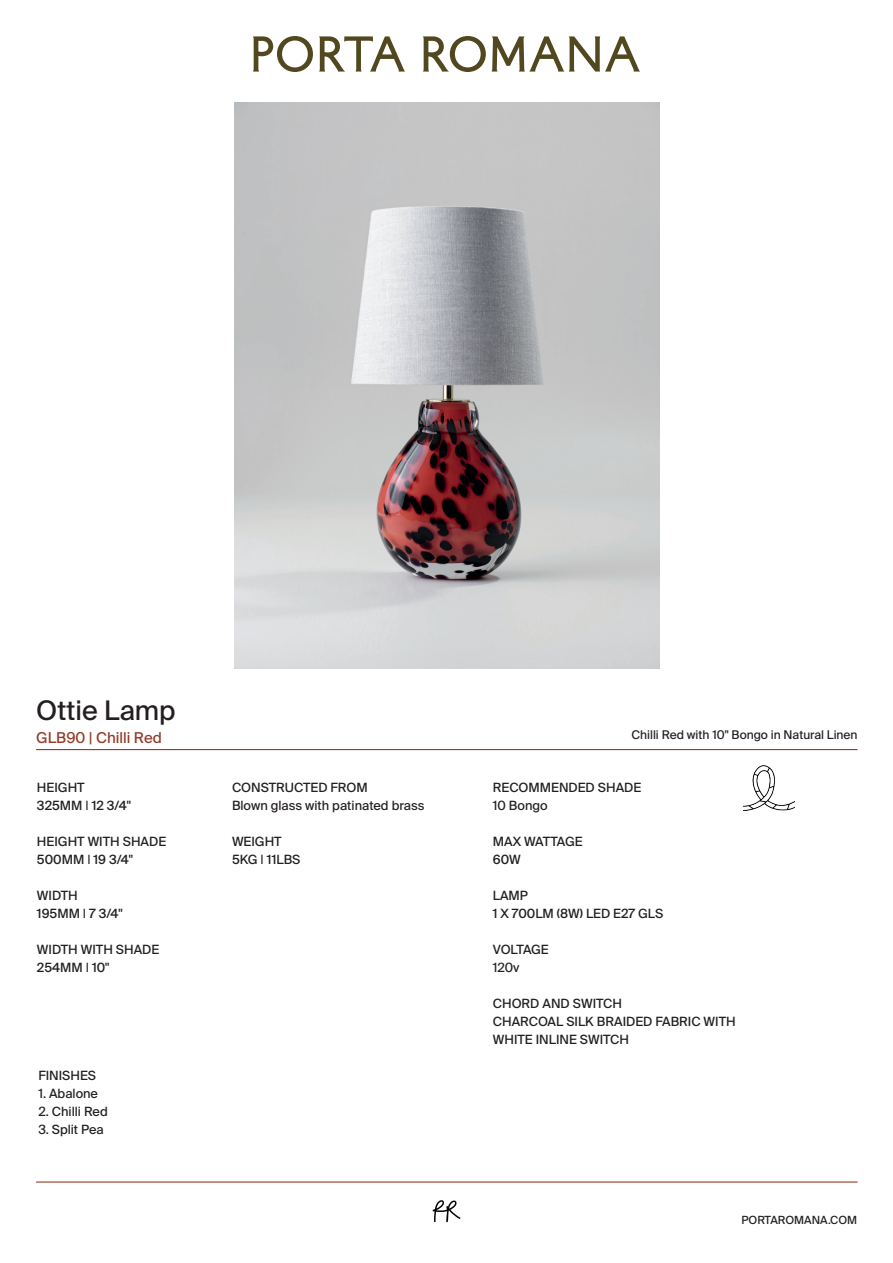
<style>
.page{position:relative;width:893px;height:1263px;background:#fff}
.page>*{position:absolute;margin:0;border:0;box-sizing:border-box;transform-origin:0 0}
.t1{font:27px "Suisse Intl";color:#231f20}
.t2{font:15px "Suisse Intl";color:#943b2a}
.t3{font:12.75px/18px "Suisse Intl";color:#231f20}
.t4{font:12px "Suisse Intl";color:#231f20}
.t5{font:11.25px "Suisse Intl";color:#231f20}
</style>
<div class="page">
<hr style="left:36px;top:749px;width:822px;height:1px;background:#943b2a">
<img style="left:234px;top:102px;width:425px;height:566px">
<svg style="left:253px;top:36px;width:60px;height:36px"></svg>
<svg style="left:319px;top:36px;width:86px;height:36px"></svg>
<svg style="left:423px;top:36px;width:63px;height:36px"></svg>
<svg style="left:492px;top:36px;width:148px;height:36px"></svg>
<svg style="left:433px;top:1200px;width:27px;height:22px"></svg>
<hr style="left:36px;top:1181px;width:822px;height:1px;background:#943b2a">
<img style="left:744px;top:766px;width:51px;height:44px">
<h1 class="t1" style="left:36px;top:695px;width:141px">Ottie Lamp</h1>
<p class="t2" style="left:36px;top:729px;width:127px">GLB90 | Chilli Red</p>
<p class="t4" style="left:631px;top:727px;width:228px">Chilli Red with 10" Bongo in Natural Linen</p>
<p class="t3" style="left:37px;top:779px;width:95px">HEIGHT<br>325MM | 12 3/4"</p>
<p class="t3" style="left:37px;top:833px;width:131px">HEIGHT WITH SHADE<br>500MM | 19 3/4"</p>
<p class="t3" style="left:37px;top:887px;width:87px">WIDTH<br>195MM | 7 3/4"</p>
<p class="t3" style="left:37px;top:941px;width:124px">WIDTH WITH SHADE<br>254MM | 10"</p>
<p class="t3" style="left:38px;top:1067px;width:59px">FINISHES</p>
<p class="t3" style="left:38px;top:1085px;width:61px">1. Abalone</p>
<p class="t3" style="left:38px;top:1103px;width:71px">2. Chilli Red</p>
<p class="t3" style="left:38px;top:1121px;width:67px">3. Split Pea</p>
<p class="t3" style="left:232px;top:779px;width:194px">CONSTRUCTED FROM<br>Blown glass with patinated brass</p>
<p class="t3" style="left:232px;top:833px;width:70px">WEIGHT<br>5KG | 11LBS</p>
<p class="t3" style="left:493px;top:779px;width:150px">RECOMMENDED SHADE<br>10 Bongo</p>
<p class="t3" style="left:493px;top:833px;width:91px">MAX WATTAGE<br>60W</p>
<p class="t3" style="left:493px;top:887px;width:172px">LAMP<br>1 X 700LM (8W) LED E27 GLS</p>
<p class="t3" style="left:493px;top:941px;width:57px">VOLTAGE<br>120v</p>
<p class="t3" style="left:493px;top:995px;width:244px">CHORD AND SWITCH<br>CHARCOAL SILK BRAIDED FABRIC WITH<br>WHITE INLINE SWITCH</p>
<p class="t5" style="left:741px;top:1213px;width:117px">PORTAROMANA.COM</p>
</div>
